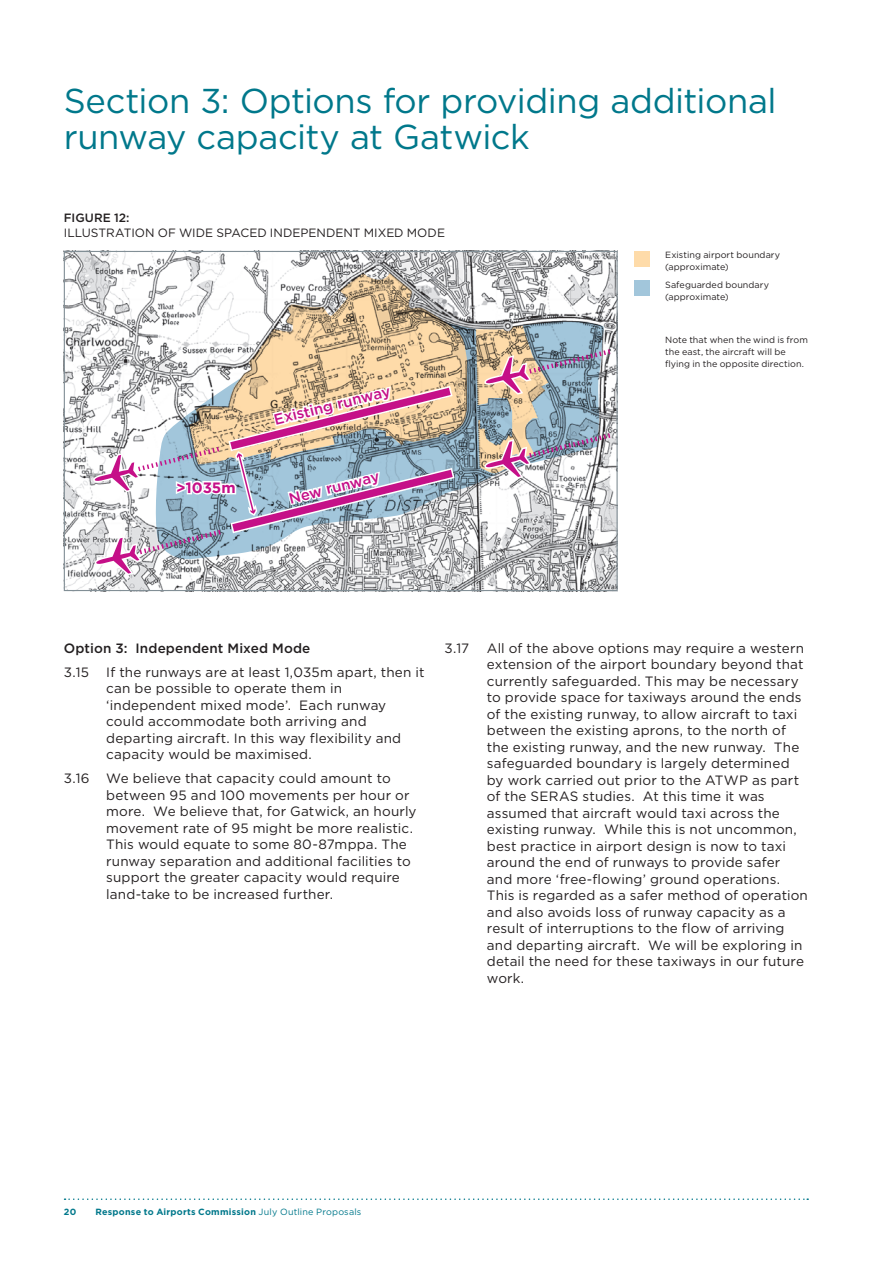
<style>
.page{position:relative;width:893px;height:1263px;background:#fff}
.page>*{position:absolute;margin:0;border:0;box-sizing:border-box;transform-origin:0 0}
.t1{font:34.5px/36px "Gotham";letter-spacing:-.015em;color:#00788b}
.t2{font:500 15px "Gotham";color:#c51088}
.t3{font:700 15px "Gotham";color:#c51088}
.t4{font:13.5px/16.5px "Gotham";letter-spacing:.01em;color:#231f20}
.t5{font:500 13.5px "Gotham";color:#231f20}
.t6{font:12px "Gotham";color:#231f20}
.t7{font:500 12px "Gotham";color:#231f20}
.t8{font:9px/12px "Gotham";letter-spacing:.005em;color:#231f20}
.t9{font:700 9px "Gotham";letter-spacing:.025em;color:#00788b}
.s1{font-weight:400}
</style>
<div class="page">
<svg style="left:65px;top:1198px;width:743px;height:2px"></svg>
<img style="left:66px;top:253px;width:550px;height:336px">
<svg style="left:156px;top:321px;width:448px;height:238px"></svg>
<svg style="left:189px;top:273px;width:278px;height:191px"></svg>
<svg style="left:476px;top:326px;width:140px;height:153px;background:#acacb0"></svg>
<svg style="left:93px;top:386px;width:362px;height:189px"></svg>
<div style="left:635px;top:251px;width:15px;height:15px;background:#fedba9"></div>
<div style="left:635px;top:281px;width:15px;height:15px;background:#a2c6db"></div>
<h1 class="t1" style="left:64px;top:82px;width:714px">Section 3: Options for providing additional runway capacity at Gatwick</h1>
<p class="t7" style="left:64px;top:210px;width:67px">FIGU RE 12:</p>
<p class="t6" style="left:64px;top:225px;width:383px">ILLUSTRATION OF WIDE SPACED INDEPENDENT MIXED MODE</p>
<p class="t3" style="left:176px;top:479px;width:61px">&gt;1035m</p>
<p class="t2" style="left:272px;top:410px;width:121px;rotate:-14deg">Existing runway</p>
<p class="t2" style="left:287px;top:489px;width:94px;rotate:-14deg">New runway</p>
<p class="t8" style="left:665px;top:249px;width:116px">Existing airport boundary (approximate)</p>
<p class="t8" style="left:665px;top:278px;width:105px">Safeguarded boundary (approximate)</p>
<p class="t8" style="left:665px;top:334px;width:144px">Note that when the wind is from the east, the aircraft will be flying in the opposite direction.</p>
<p class="t5" style="left:64px;top:639px;width:248px">Option 3: I ndependent M ixed Mode</p>
<p class="t4" style="left:64px;top:663px;width:27px">3.15</p>
<p class="t4" style="left:106px;top:663px;width:320px">If the runways are at least 1,035m apart, then it can be possible to operate them in ‘independent mixed mode’. Each runway could accommodate both arriving and departing aircraft. In this way flexibility and capacity would be maximised.</p>
<p class="t4" style="left:106px;top:770px;width:312px;text-indent:-43px">3.16 We believe that capacity could amount to between 95 and 100 movements per hour or more. We believe that, for Gatwick, an hourly movement rate of 95 might be more realistic.<br>This would equate to some 80-87mppa. The runway separation and additional facilities to support the greater capacity would require land-take to be increased further.</p>
<p class="t4" style="left:444px;top:640px;width:26px">3.17</p>
<p class="t4" style="left:487px;top:640px;width:323px">All of the above options may require a western extension of the airport boundary beyond that currently safeguarded. This may be necessary to provide space for taxiways around the ends of the existing runway, to allow aircraft to taxi between the existing aprons, to the north of the existing runway, and the new runway. The safeguarded boundary is largely determined by work carried out prior to the ATWP as part of the SERAS studies. At this time it was assumed that aircraft would taxi across the existing runway. While this is not uncommon, best practice in airport design is now to taxi around the end of runways to provide safer and more ‘free-flowing’ ground operations.<br>This is regarded as a safer method of operation and also avoids loss of runway capacity as a result of interruptions to the flow of arriving and departing aircraft. We will be exploring in detail the need for these taxiways in our future work.</p>
<p class="t9" style="left:64px;top:1206px;width:14px">20</p>
<p class="t9" style="left:95px;top:1206px;width:267px">Response to Airports Commission <span class="s1">July Outline Proposals</span></p>
</div>
